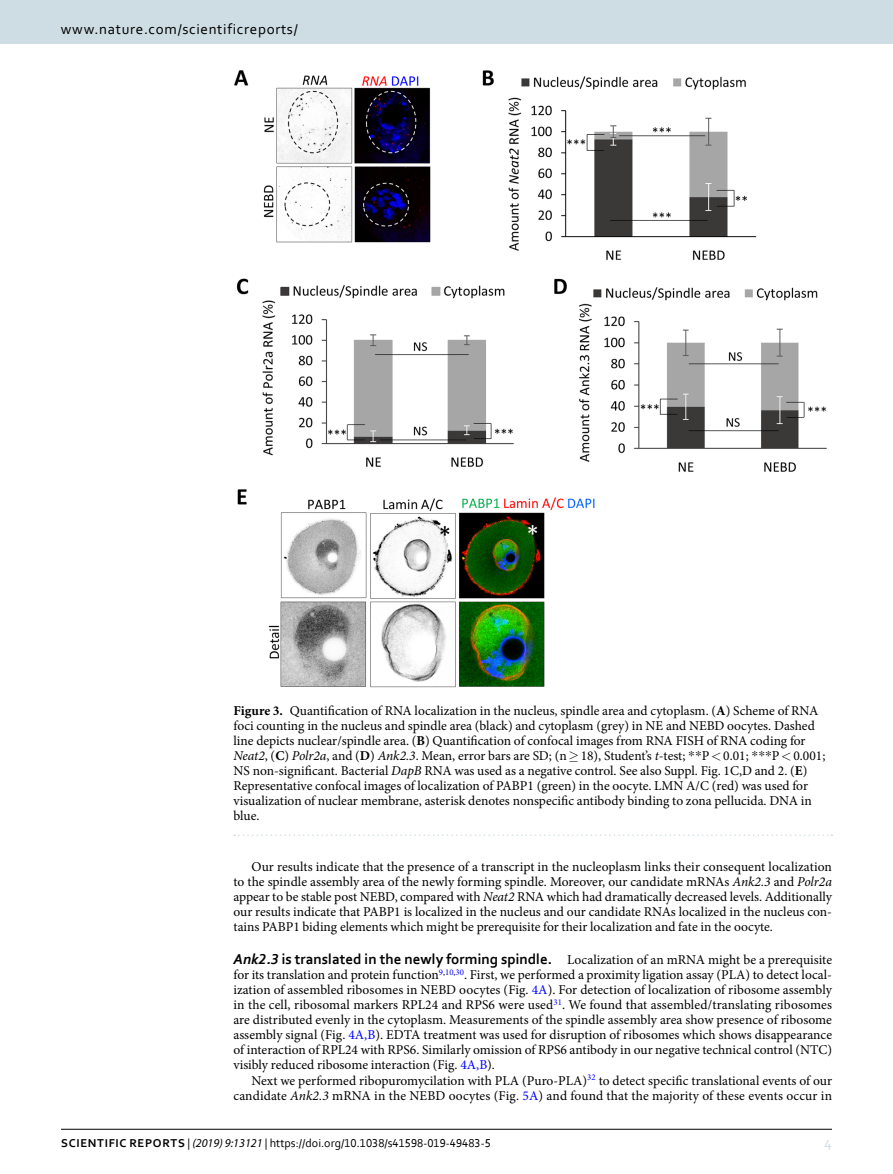
<style>
.page{position:relative;width:893px;height:1174px;background:#fff}
.page>*{position:absolute;margin:0;border:0;box-sizing:border-box;transform-origin:0 0}
.t1{font:15px "Corbel 2";letter-spacing:.045em;color:#000}
.t2{font:15px "Corbel 2";color:#cedde4}
.t3{font:13.5px/15px "Minion Pro";color:#000;text-align:justify}
.t4{font:12px "Corbel";color:#000}
.s1{font-weight:700}
.s2{font-style:italic}
.s3{font-family:"STIX General"}
.s4{font-family:"Corbel";font-weight:700;font-style:italic;font-size:15px}
.s5{font-family:"Corbel";font-weight:700;font-size:15px}
.s6{color:#00f}
.s7{font-family:"Corbel Bold 2"}
.s8{font-family:"Corbel 2"}
.s9{font-family:"Myriad Pro";font-style:italic}
</style>
<div class="page">
<hr style="left:61px;top:1129px;width:771px;height:1px;background:#000">
<div style="left:0;top:0;width:893px;height:43px;background:#cedde4"></div>
<img style="left:234px;top:70px;width:593px;height:617px">
<svg style="left:234px;top:834px;width:598px;height:2px"></svg>
<p class="t1" style="left:61px;top:19px;width:238px">www.nature.com/scientificreports/</p>
<p class="t3" style="left:233px;top:703px;width:593px;text-align:left"><span class="s1">Figure 3.</span> Quantification of RNA localization in the nucleus, spindle area and cytoplasm. (<span class="s1">A</span>) Scheme of RNA foci counting in the nucleus and spindle area (black) and cytoplasm (grey) in NE and NEBD oocytes. Dashed line depicts nuclear/spindle area. (<span class="s1">B</span>) Quantification of confocal images from RNA FISH of RNA coding for <span class="s2">Neat2</span>, (<span class="s1">C</span>) <span class="s2">Polr2a</span>, and (<span class="s1">D</span>) <span class="s2">Ank2.3</span>. Mean, error bars are SD; (n≥18), Student’s <span class="s2">t</span>-test; <span class="s3">**</span>P 0.01; <span class="s3">***</span>P 0.001; NS non-significant. Bacterial <span class="s2">DapB</span> RNA was used as a negative control. See also Suppl. Fig. 1C,D and 2. (<span class="s1">E</span>)<br>Representative confocal images of localization of PABP1 (green) in the oocyte. LMN A/C (red) was used for visualization of nuclear membrane, asterisk denotes nonspecific antibody binding to zona pellucida. DNA in blue.</p>
<p class="t3" style="left:233px;top:859px;width:600px;text-indent:18px">Our results indicate that the presence of a transcript in the nucleoplasm links their consequent localization to the spindle assembly area of the newly forming spindle. Moreover, our candidate mRNAs <span class="s2">Ank2.3</span> and <span class="s2">Polr2a </span>appear to be stable post NEBD, compared with <span class="s2">Neat2</span> RNA which had dramatically decreased levels. Additionally our results indicate that PABP1 is localized in the nucleus and our candidate RNAs localized in the nucleus con&shy;tains PABP1 biding elements which might be prerequisite for their localization and fate in the oocyte.</p>
<p class="t3" style="left:233px;top:952px;width:600px"><span class="s4">Ank2.3</span> <span class="s5">is translated in the newly forming spindle.</span> Localization of an mRNA might be a prerequisite for its translation and protein function<sup>9</sup><sup>,</sup><sup>10</sup><sup>,</sup><sup>30</sup>. First, we performed a proximity ligation assay (PLA) to detect local&shy;ization of assembled ribosomes in NEBD oocytes (Fig. <span class="s6">4A</span>). For detection of localization of ribosome assembly in the cell, ribosomal markers RPL24 and RPS6 were used<sup>31</sup>. We found that assembled/translating ribosomes are distributed evenly in the cytoplasm. Measurements of the spindle assembly area show presence of ribosome assembly signal (Fig. <span class="s6">4A,B</span>). EDTA treatment was used for disruption of ribosomes which shows disappearance of interaction of RPL24 with RPS6. Similarly omission of RPS6 antibody in our negative technical control (NTC) visibly reduced ribosome interaction (Fig. <span class="s6">4A,B</span>).</p>
<p class="t3" style="left:233px;top:1072px;width:600px;text-align:right">Next we performed ribopuromycilation with PLA (Puro-PLA)<sup>32</sup> to detect specific translational events of our candidate <span class="s2">Ank2.3</span> mRNA in the NEBD oocytes (Fig. <span class="s6">5A</span>) and found that the majority of these events occur in</p>
<p class="t4" style="left:61px;top:1135px;width:431px"><span class="s7">SCIENTIFIC REPORTS</span> <span class="s8">|</span> <span class="s9">(2019) 9:13121</span> <span class="s8">|</span> https://doi.org/10.1038/s41598-019-49483-5</p>
<p class="t2" style="left:824px;top:1132px;width:9px">4</p>
</div>
